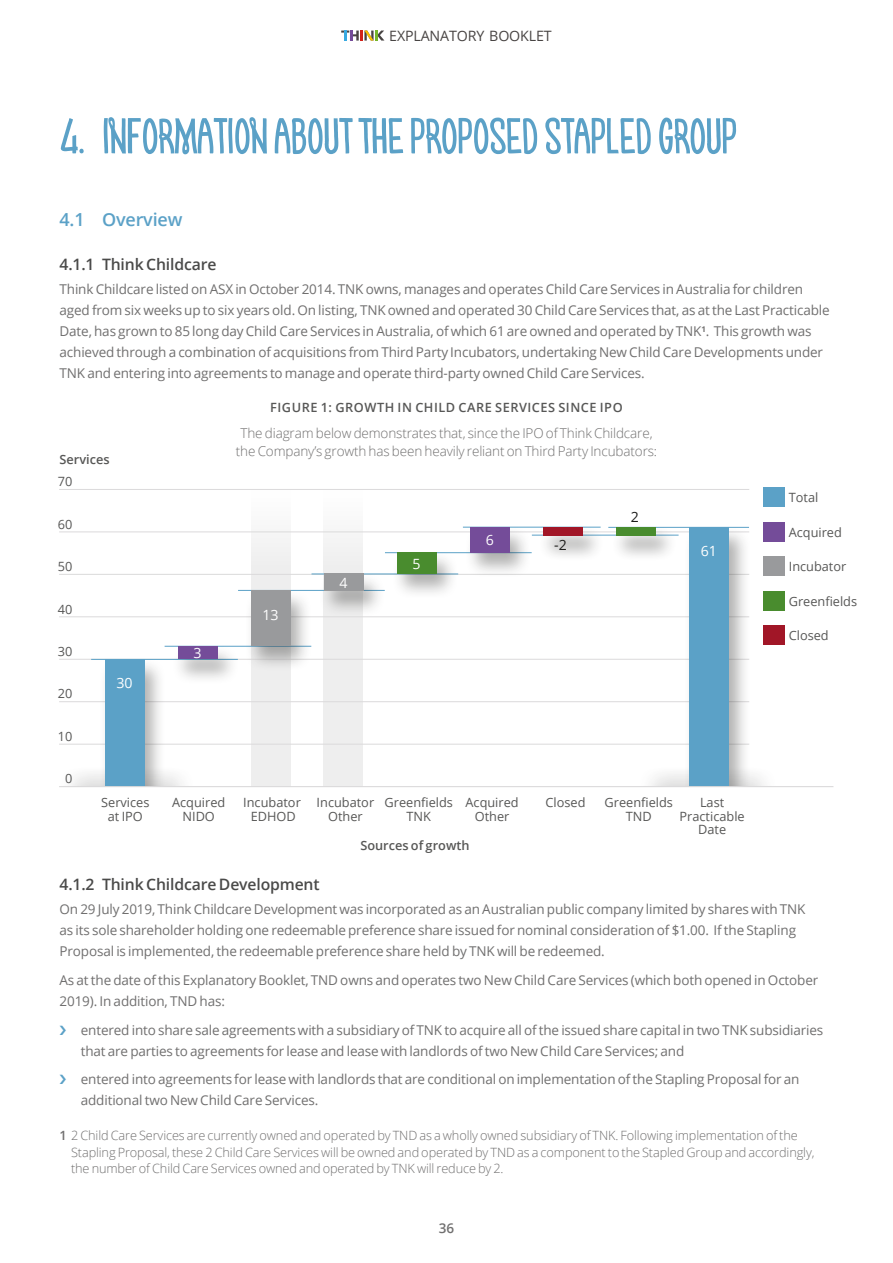
<style>
.page{position:relative;width:893px;height:1263px;background:#fff}
.page>*{position:absolute;margin:0;border:0;box-sizing:border-box;transform-origin:0 0}
.t1{font:700 54px "Myosotis";letter-spacing:-.01em;color:#5ba1c7}
.t2{font:600 18px "Open Sans";letter-spacing:-.01em;color:#5ba1c7}
.t3{font:600 15.75px "Open Sans";letter-spacing:-.01em;color:#4a4a49}
.t4{font:14.25px "Open Sans";letter-spacing:-.01em;color:#484443}
.t5{font:14.1px "Open Sans";color:#fff}
.t6{font:14.1px "Open Sans";color:#1d1d1b}
.t7{font:13.5px/21px "Open Sans";letter-spacing:-.01em;color:#706f6f}
.t8{font:300 13.5px/18px "Open Sans";letter-spacing:-.01em;color:#706f6f;text-align:center}
.t9{font:600 13.5px "Open Sans";color:#706f6f}
.t10{font:300 12.75px/16.5px "Open Sans";letter-spacing:-.01em;color:#706f6f}
.t11{font:12.75px/13.5px "Open Sans";color:#575756;text-align:center}
.t12{font:600 12.75px "Open Sans";letter-spacing:.04em;color:#575756}
.t13{font:600 12.75px "Open Sans";color:#575756}
.s1{font-weight:600}
</style>
<div class="page">
<svg style="left:341px;top:31px;width:43px;height:10px"></svg>
<div style="left:251px;top:490px;width:40px;height:333px;background:#eee"></div>
<div style="left:323px;top:490px;width:40px;height:333px;background:#eee"></div>
<hr style="left:59px;top:532px;width:690px;height:1px;background:#dbdadb">
<hr style="left:59px;top:574px;width:690px;height:1px;background:#dbdadb">
<hr style="left:59px;top:616px;width:690px;height:1px;background:#dbdadb">
<hr style="left:59px;top:659px;width:690px;height:1px;background:#dbdadb">
<hr style="left:59px;top:701px;width:690px;height:1px;background:#dbdadb">
<hr style="left:59px;top:744px;width:690px;height:1px;background:#dbdadb">
<hr style="left:59px;top:489px;width:690px;height:1px;background:#dbdadb">
<hr style="left:91px;top:659px;width:147px;height:1px;background:#5ba1c7">
<hr style="left:165px;top:646px;width:146px;height:1px;background:#5ba1c7">
<hr style="left:238px;top:590px;width:147px;height:1px;background:#5ba1c7">
<hr style="left:311px;top:574px;width:147px;height:1px;background:#5ba1c7">
<hr style="left:385px;top:552px;width:147px;height:1px;background:#5ba1c7">
<hr style="left:463px;top:527px;width:138px;height:1px;background:#5ba1c7">
<hr style="left:532px;top:535px;width:147px;height:1px;background:#5ba1c7">
<hr style="left:608px;top:527px;width:141px;height:1px;background:#5ba1c7">
<div style="left:57px;top:766px;width:139px;height:43px;background:#1d1d1b;opacity:.75"></div>
<div style="left:637px;top:766px;width:141px;height:43px;background:#1d1d1b;opacity:.75"></div>
<div style="left:99px;top:657px;width:68px;height:156px;background:#1d1d1b;opacity:.35"></div>
<div style="left:105px;top:659px;width:39px;height:127px;background:#5ba1c7"></div>
<div style="left:683px;top:525px;width:68px;height:287px;background:#1d1d1b;opacity:.35"></div>
<div style="left:689px;top:527px;width:40px;height:259px;background:#5ba1c7"></div>
<div style="left:172px;top:645px;width:67px;height:40px;background:#1d1d1b;opacity:.35"></div>
<div style="left:178px;top:646px;width:39px;height:13px;background:#744c99"></div>
<div style="left:245px;top:589px;width:68px;height:83px;background:#1d1d1b;opacity:.35"></div>
<div style="left:251px;top:591px;width:40px;height:55px;background:#999a9c"></div>
<div style="left:318px;top:572px;width:67px;height:45px;background:#1d1d1b;opacity:.35"></div>
<div style="left:324px;top:574px;width:40px;height:17px;background:#999a9c"></div>
<div style="left:464px;top:525px;width:68px;height:53px;background:#1d1d1b;opacity:.35"></div>
<div style="left:470px;top:527px;width:40px;height:25px;background:#744c99"></div>
<div style="left:538px;top:525px;width:66px;height:37px;background:#1d1d1b;opacity:.45"></div>
<div style="left:543px;top:527px;width:40px;height:8px;background:#a11627"></div>
<div style="left:611px;top:525px;width:66px;height:37px;background:#1d1d1b;opacity:.45"></div>
<div style="left:616px;top:527px;width:40px;height:8px;background:#498c2e"></div>
<div style="left:391px;top:551px;width:67px;height:49px;background:#1d1d1b;opacity:.35"></div>
<div style="left:397px;top:552px;width:40px;height:22px;background:#498c2e"></div>
<div style="left:4px;top:787px;width:885px;height:41px;background:#fff"></div>
<hr style="left:59px;top:786px;width:774px;height:1px;background:#dbdadb">
<div style="left:763px;top:487px;width:21px;height:20px;background:#5ba1c7"></div>
<div style="left:763px;top:522px;width:21px;height:19px;background:#744c99"></div>
<div style="left:763px;top:556px;width:21px;height:20px;background:#999a9c"></div>
<div style="left:763px;top:591px;width:21px;height:19px;background:#498c2e"></div>
<div style="left:763px;top:625px;width:21px;height:20px;background:#a11627"></div>
<p class="t4" style="left:389px;top:26px;width:164px">EXPLANATORY BOOKLET</p>
<h1 class="t1" style="left:60px;top:109px;width:679px">4. INFORMATION ABOUT THE PROPOSED STAPLED GROUP</h1>
<h2 class="t2" style="left:60px;top:208px;width:124px">4.1 Overview</h2>
<p class="t3" style="left:60px;top:253px;width:158px">4.1.1 Think Childcare</p>
<p class="t7" style="left:60px;top:278px;width:772px">Think Childcare listed on ASX in October 2014. TNK owns, manages and operates Child Care Services in Australia for children aged from six weeks up to six years old. On listing, TNK owned and operated 30 Child Care Services that, as at the Last Practicable Date, has grown to 85 long day Child Care Services in Australia, of which 61 are owned and operated by TNK<sup>1</sup>. This growth was achieved through a combination of acquisitions from Third Party Incubators, undertaking New Child Care Developments under TNK and entering into agreements to manage and operate third-party owned Child Care Services.</p>
<p class="t13" style="left:60px;top:451px;width:52px">Services</p>
<p class="t11" style="left:58px;top:475px;width:16px">70</p>
<p class="t11" style="left:58px;top:517px;width:16px">60</p>
<p class="t11" style="left:58px;top:559px;width:16px">50</p>
<p class="t11" style="left:58px;top:602px;width:16px">40</p>
<p class="t11" style="left:58px;top:644px;width:16px">30</p>
<p class="t11" style="left:58px;top:687px;width:16px">20</p>
<p class="t11" style="left:58px;top:729px;width:16px">10</p>
<p class="t11" style="left:65px;top:771px;width:9px">0</p>
<p class="t5" style="left:116px;top:673px;width:18px">30</p>
<p class="t5" style="left:194px;top:643px;width:10px">3</p>
<p class="t12" style="left:270px;top:399px;width:354px">FIGURE 1: GROWTH IN CHILD CARE SERVICES SINCE IPO</p>
<p class="t8" style="left:236px;top:424px;width:423px">The diagram below demonstrates that, since the IPO of Think Childcare, the Company’s growth has been heavily reliant on Third Party Incubators:</p>
<p class="t5" style="left:263px;top:605px;width:18px">13</p>
<p class="t5" style="left:340px;top:573px;width:10px">4</p>
<p class="t5" style="left:413px;top:554px;width:10px">5</p>
<p class="t5" style="left:486px;top:530px;width:10px">6</p>
<p class="t6" style="left:554px;top:536px;width:14px">-2</p>
<p class="t6" style="left:631px;top:507px;width:10px">2</p>
<p class="t5" style="left:701px;top:541px;width:18px">61</p>
<p class="t11" style="left:101px;top:796px;width:50px">Services at IPO</p>
<p class="t11" style="left:172px;top:796px;width:55px">Acquired<br>NIDO</p>
<p class="t11" style="left:243px;top:796px;width:59px">Incubator<br>EDHOD</p>
<p class="t11" style="left:317px;top:796px;width:59px">Incubator<br>Other</p>
<p class="t11" style="left:385px;top:796px;width:70px">Greenfields<br>TNK</p>
<p class="t11" style="left:465px;top:796px;width:55px">Acquired<br>Other</p>
<p class="t11" style="left:545px;top:796px;width:42px">Closed</p>
<p class="t11" style="left:605px;top:796px;width:70px">Greenfields<br>TND</p>
<p class="t11" style="left:680px;top:796px;width:67px">Last<br>Practicable<br>Date</p>
<p class="t13" style="left:360px;top:836px;width:111px">Sources of growth</p>
<p class="t11" style="left:789px;top:491px;width:31px">Total</p>
<p class="t11" style="left:789px;top:525px;width:55px">Acquired</p>
<p class="t11" style="left:789px;top:560px;width:59px">Incubator</p>
<p class="t11" style="left:789px;top:594px;width:70px">Greenfields</p>
<p class="t11" style="left:789px;top:629px;width:42px">Closed</p>
<p class="t3" style="left:60px;top:874px;width:262px">4.1.2 Think Childcare Development</p>
<p class="t7" style="left:60px;top:898px;width:747px">On 29 July 2019, Think Childcare Development was incorporated as an Australian public company limited by shares with TNK as its sole shareholder holding one redeemable preference share issued for nominal consideration of $1.00. If the Stapling<br>Proposal is implemented, the redeemable preference share held by TNK will be redeemed.</p>
<p class="t7" style="left:60px;top:969px;width:760px">As at the date of this Explanatory Booklet, TND owns and operates two New Child Care Services (which both opened in October<br>2019). In addition, TND has:</p>
<p class="t7" style="left:81px;top:1019px;width:744px">entered into share sale agreements with a subsidiary of TNK to acquire all of the issued share capital in two TNK subsidiaries that are parties to agreements for lease and lease with landlords of two New Child Care Services; and</p>
<p class="t7" style="left:81px;top:1068px;width:720px">entered into agreements for lease with landlords that are conditional on implementation of the Stapling Proposal for an additional two New Child Care Services.</p>
<p class="t10" style="left:71px;top:1127px;width:745px;text-indent:-12px"><span class="s1">1</span> 2 Child Care Services are currently owned and operated by TND as a wholly owned subsidiary of TNK. Following implementation of the<br>Stapling Proposal, these 2 Child Care Services will be owned and operated by TND as a component to the Stapled Group and accordingly, the number of Child Care Services owned and operated by TNK will reduce by 2.</p>
<p class="t9" style="left:439px;top:1219px;width:17px">36</p>
</div>
